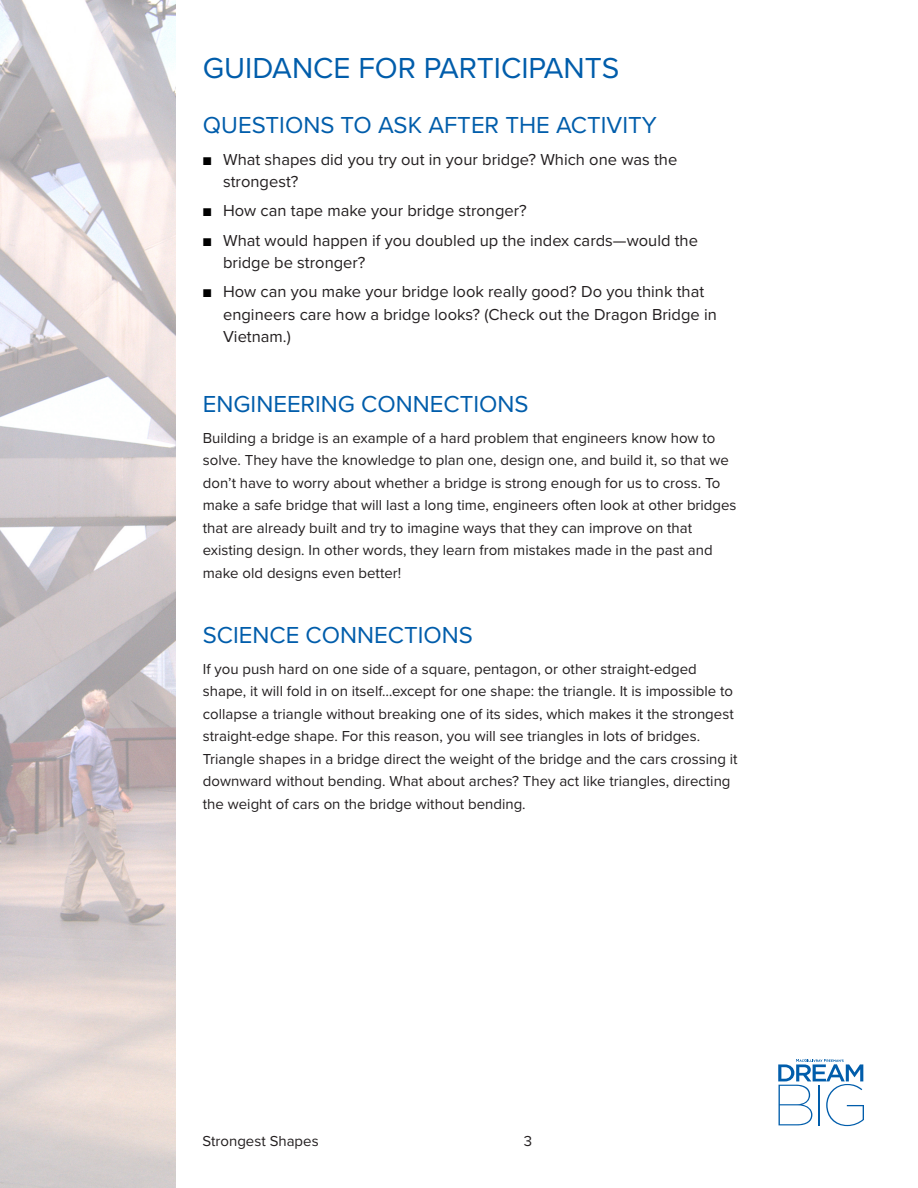
<style>
.page{position:relative;width:918px;height:1188px;background:#fff}
.page>*{position:absolute;margin:0;border:0;box-sizing:border-box;transform-origin:0 0}
.Paragraph_Style_1{font:30px "Proxima Nova";color:#015dab}
.Paragraph_Style_1-2{font:24px "Proxima Nova";color:#015dab}
.t1{font:16.5px/22.5px "Proxima Nova";color:#231f20}
.Paragraph_Style_1-3{font:15px/22.5px "Proxima Nova";color:#231f20}
.s1{font-size:13.5px;color:#000}
</style>
<div class="page">
<img style="left:0;top:0;width:176px;height:1188px">
<svg style="left:778px;top:1059px;width:86px;height:67px"></svg>
<p class="Paragraph_Style_1" style="left:203px;top:50px;width:418px">GUIDANCE FOR PARTICIPANTS</p>
<p class="Paragraph_Style_1-2" style="left:203px;top:111px;width:455px">QUESTIONS TO ASK AFTER THE ACTIVITY</p>
<p class="t1" style="left:223px;top:148px;width:456px;text-indent:-20px"><span class="s1">■</span> What shapes did you try out in your bridge? Which one was the strongest?</p>
<p class="t1" style="left:203px;top:200px;width:326px"><span class="s1">■</span> How can tape make your bridge stronger?</p>
<p class="t1" style="left:223px;top:229px;width:476px;text-indent:-20px"><span class="s1">■</span> What would happen if you doubled up the index cards—would the bridge be stronger?</p>
<p class="t1" style="left:223px;top:281px;width:495px;text-indent:-20px"><span class="s1">■</span> How can you make your bridge look really good? Do you think that engineers care how a bridge looks? (Check out the Dragon Bridge in<br>Vietnam.)</p>
<p class="Paragraph_Style_1-2" style="left:203px;top:390px;width:327px">ENGINEERING CONNECTIONS</p>
<p class="Paragraph_Style_1-3" style="left:203px;top:427px;width:535px">Building a bridge is an example of a hard problem that engineers know how to solve. They have the knowledge to plan one, design one, and build it, so that we don’t have to worry about whether a bridge is strong enough for us to cross. To make a safe bridge that will last a long time, engineers often look at other bridges that are already built and try to imagine ways that they can improve on that existing design. In other words, they learn from mistakes made in the past and make old designs even better!</p>
<p class="Paragraph_Style_1-2" style="left:203px;top:621px;width:272px">SCIENCE CONNECTIONS</p>
<p class="Paragraph_Style_1-3" style="left:203px;top:658px;width:536px">If you push hard on one side of a square, pentagon, or other straight-edged shape, it will fold in on itself…except for one shape: the triangle. It is impossible to collapse a triangle without breaking one of its sides, which makes it the strongest straight-edge shape. For this reason, you will see triangles in lots of bridges.<br>Triangle shapes in a bridge direct the weight of the bridge and the cars crossing it downward without bending. What about arches? They act like triangles, directing the weight of cars on the bridge without bending.</p>
<p class="Paragraph_Style_1-3" style="left:203px;top:1130px;width:118px">Strongest Shapes</p>
<p class="Paragraph_Style_1-3" style="left:524px;top:1130px;width:10px">3</p>
</div>
